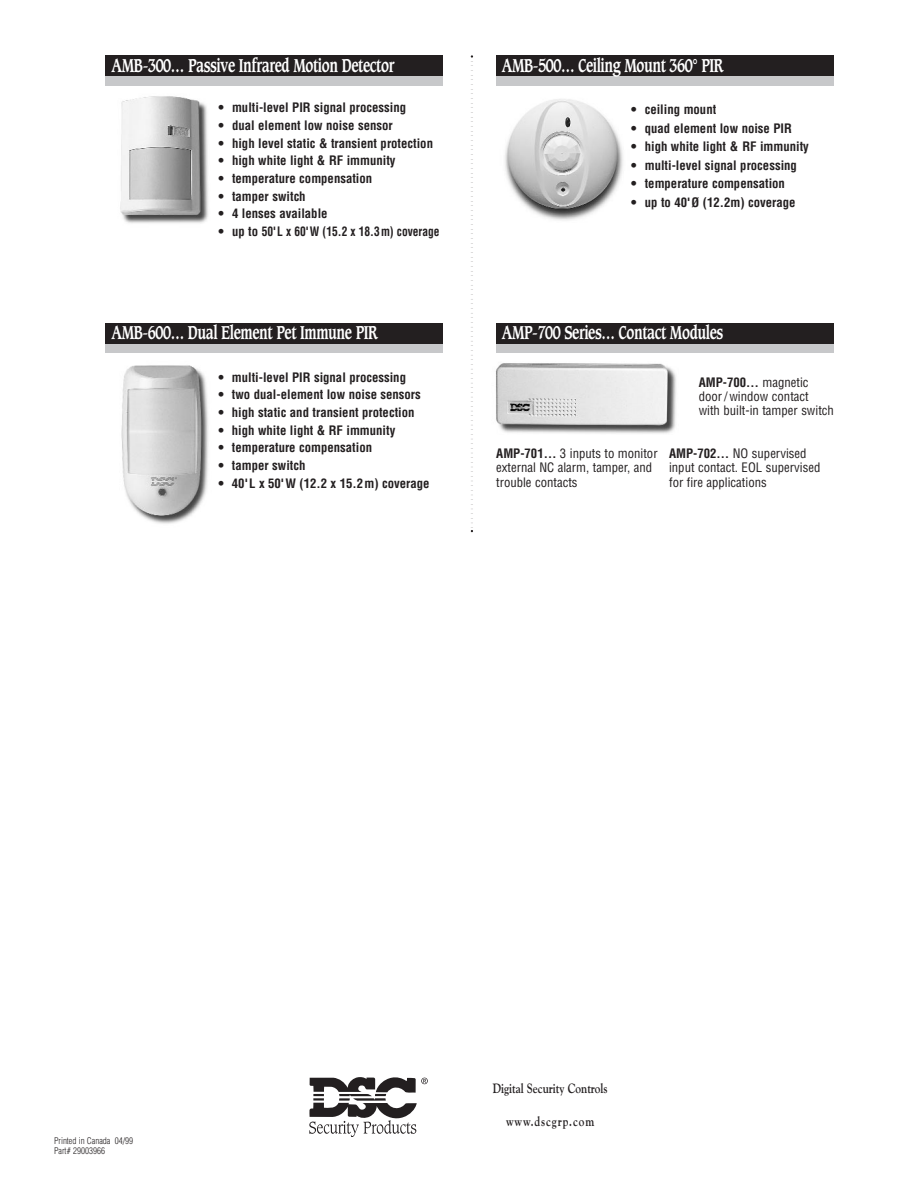
<style>
.page{position:relative;width:918px;height:1188px;background:#fff}
.page>*{position:absolute;margin:0;border:0;box-sizing:border-box;transform-origin:0 0}
.t1{font:700 18px "Caxton";letter-spacing:-.03em;color:#fff;scale:.75 1}
.t2{font:700 13.5px "Goudy Old Style BT";color:#231f20;scale:.81 1}
.t3{font:700 13.5px "Goudy Old Style BT";letter-spacing:.08em;color:#231f20;scale:.81 1}
.t4{font:700 condensed 12.75px "Helvetica";color:#231f20}
.t5{font:condensed 12.75px/14.2px "Helvetica";color:#231f20}
.t6{font:300 condensed 9px/9.9px "Helvetica";color:#231f20}
.s1{font-weight:700}
</style>
<div class="page">
<img style="left:496px;top:85px;width:148px;height:136px">
<div style="left:496px;top:62px;width:338px;height:23px;background:#c7c8ca"></div>
<div style="left:496px;top:55px;width:338px;height:21px;background:#231f20"></div>
<img style="left:105px;top:85px;width:117px;height:138px">
<div style="left:105px;top:62px;width:338px;height:23px;background:#c7c8ca"></div>
<div style="left:105px;top:55px;width:338px;height:21px;background:#231f20"></div>
<img style="left:121px;top:365px;width:88px;height:159px">
<div style="left:105px;top:330px;width:338px;height:23px;background:#c7c8ca"></div>
<div style="left:105px;top:323px;width:338px;height:20px;background:#231f20"></div>
<img style="left:496px;top:363px;width:180px;height:71px">
<div style="left:496px;top:330px;width:338px;height:23px;background:#c7c8ca"></div>
<div style="left:496px;top:323px;width:338px;height:20px;background:#231f20"></div>
<svg style="left:471px;top:55px;width:2px;height:477px"></svg>
<svg style="left:309px;top:1077px;width:119px;height:59px"></svg>
<h1 class="t1" style="left:111px;top:57px;width:379px">AMB-300… Passive Infrared Motion Detector</h1>
<p class="t4" style="left:219px;top:103px;width:189px">• multi-level PIR signal processing</p>
<p class="t4" style="left:219px;top:120px;width:176px">• dual element low noise sensor</p>
<p class="t4" style="left:219px;top:138px;width:216px">• high level static &amp; transient protection</p>
<p class="t4" style="left:219px;top:156px;width:178px">• high white light &amp; RF immunity</p>
<p class="t4" style="left:219px;top:173px;width:155px">• temperature compensation</p>
<p class="t4" style="left:219px;top:191px;width:89px">• tamper switch</p>
<p class="t4" style="left:219px;top:209px;width:111px">• 4 lenses available</p>
<p class="t4" style="left:219px;top:226px;width:223px">• up to 50'L x 60'W (15.2 x 18.3m) coverage</p>
<h1 class="t1" style="left:111px;top:325px;width:357px">AMB-600… Dual Element Pet Immune PIR</h1>
<p class="t4" style="left:218px;top:372px;width:189px">• multi-level PIR signal processing</p>
<p class="t4" style="left:218px;top:390px;width:204px">• two dual-element low noise sensors</p>
<p class="t4" style="left:218px;top:407px;width:198px">• high static and transient protection</p>
<p class="t4" style="left:218px;top:425px;width:178px">• high white light &amp; RF immunity</p>
<p class="t4" style="left:218px;top:443px;width:155px">• temperature compensation</p>
<p class="t4" style="left:218px;top:461px;width:89px">• tamper switch</p>
<p class="t4" style="left:218px;top:478px;width:213px">• 40'L x 50'W (12.2 x 15.2m) coverage</p>
<h1 class="t1" style="left:502px;top:57px;width:297px">AMB-500… Ceiling Mount 360° PIR</h1>
<p class="t4" style="left:631px;top:105px;width:87px">• ceiling mount</p>
<p class="t4" style="left:631px;top:123px;width:162px">• quad element low noise PIR</p>
<p class="t4" style="left:631px;top:142px;width:179px">• high white light &amp; RF immunity</p>
<p class="t4" style="left:631px;top:160px;width:167px">• multi-level signal processing</p>
<p class="t4" style="left:631px;top:179px;width:155px">• temperature compensation</p>
<p class="t4" style="left:631px;top:197px;width:166px">• up to 40'Ø (12.2m) coverage</p>
<h1 class="t1" style="left:502px;top:325px;width:297px">AMP-700 Series… Contact Modules</h1>
<p class="t5" style="left:699px;top:376px;width:137px"><span class="s1">AMP-700…</span> magnetic door/window contact<br>with built-in tamper switch</p>
<p class="t5" style="left:496px;top:447px;width:163px"><span class="s1">AMP-701…</span> 3 inputs to monitor external NC alarm, tamper, and trouble contacts</p>
<p class="t5" style="left:669px;top:447px;width:153px"><span class="s1">AMP-702…</span> NO supervised input contact. EOL supervised for fire applications</p>
<p class="t6" style="left:54px;top:1136px;width:81px">Printed in Canada 04/99<br>Part# 29003966</p>
<p class="t2" style="left:493px;top:1084px;width:143px">Digital Security Controls</p>
<p class="t3" style="left:506px;top:1116px;width:110px">www.dscgrp.com</p>
</div>
